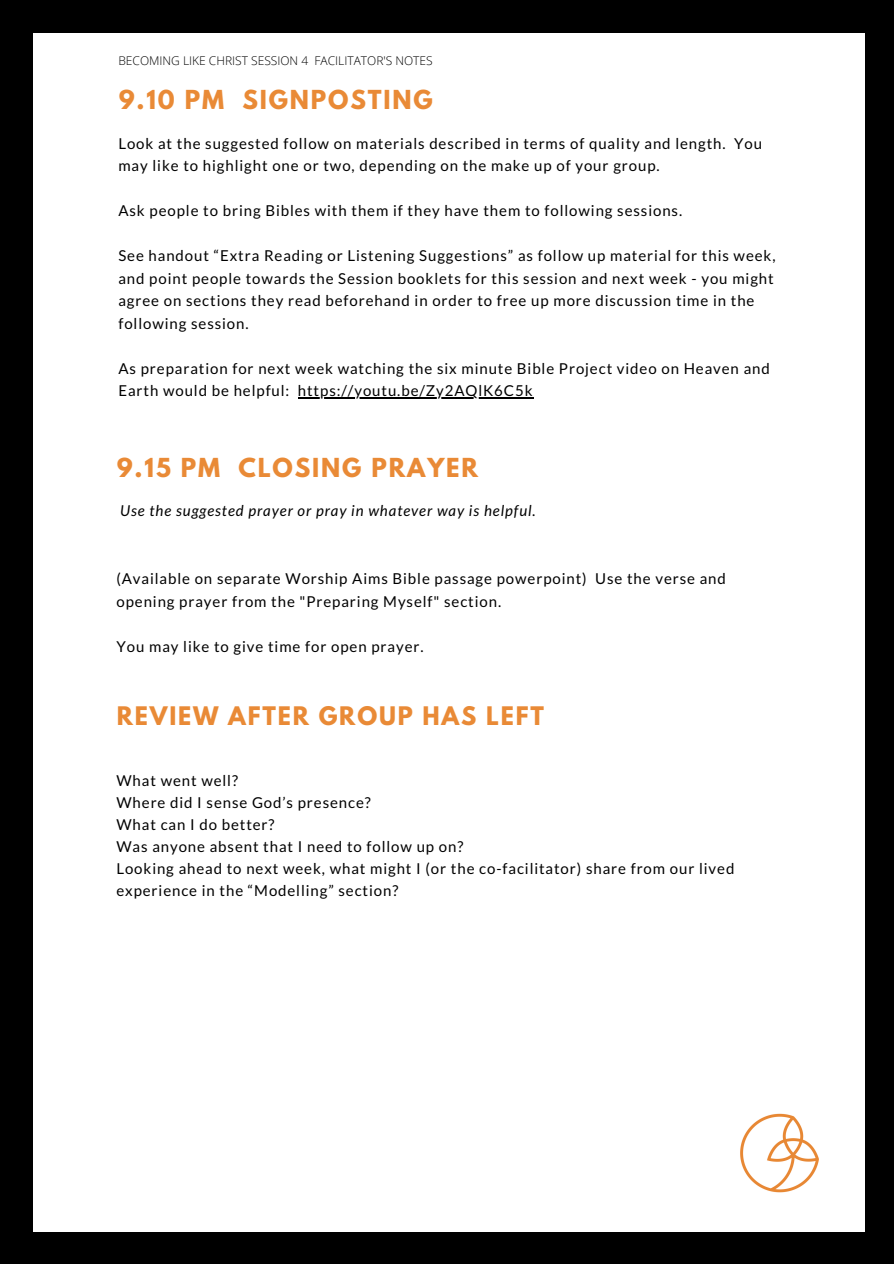
<style>
.page{position:relative;width:894px;height:1264px;background:#fff}
.page>*{position:absolute;margin:0;border:0;box-sizing:border-box;transform-origin:0 0}
.t1{font:700 23.25px "League Spartan";letter-spacing:.08em;color:#e98a36}
.t2{font:700 22.65px "League Spartan";letter-spacing:.08em;color:#e98a36}
.t3{font:15px/22.5px "Lato";letter-spacing:.06em;color:#000}
.t4{font:italic 15px "Lato";letter-spacing:.06em;color:#000}
.t5{font:300 12px "Open Sans";color:#000}
</style>
<div class="page">
<div style="left:0;top:0;width:893px;height:1263px;background:#000"></div>
<div style="left:34px;top:33px;width:830px;height:1198px;background:#fff"></div>
<img style="left:740px;top:1113px;width:79px;height:80px">
<hr style="left:298px;top:397px;width:235px;height:2px;background:#000">
<p class="t5" style="left:118px;top:52px;width:316px">BECOMING LIKE CHRIST SESSION 4 FACILITATOR'S NOTES</p>
<p class="t1" style="left:119px;top:88px;width:315px">9.10 PM SIGNPOSTING</p>
<p class="t3" style="left:118px;top:132px;width:645px">Look at the suggested follow on materials described in terms of quality and length. You may like to highlight one or two, depending on the make up of your group.</p>
<p class="t3" style="left:118px;top:199px;width:565px">Ask people to bring Bibles with them if they have them to following sessions.</p>
<p class="t3" style="left:118px;top:244px;width:658px">See handout “Extra Reading or Listening Suggestions” as follow up material for this week, and point people towards the Session booklets for this session and next week - you might agree on sections they read beforehand in order to free up more discussion time in the following session.</p>
<p class="t3" style="left:118px;top:357px;width:652px">As preparation for next week watching the six minute Bible Project video on Heaven and<br>Earth would be helpful: https://youtu.be/Zy2AQlK6C5k</p>
<p class="t1" style="left:117px;top:456px;width:363px">9.15 PM CLOSING PRAYER</p>
<p class="t4" style="left:120px;top:501px;width:417px">Use the suggested prayer or pray in whatever way is helpful.</p>
<p class="t3" style="left:116px;top:567px;width:610px">(Available on separate Worship Aims Bible passage powerpoint) Use the verse and opening prayer from the "Preparing Myself" section.</p>
<p class="t3" style="left:116px;top:634px;width:308px">You may like to give time for open prayer.</p>
<p class="t2" style="left:117px;top:704px;width:428px">REVIEW AFTER GROUP HAS LEFT</p>
<p class="t3" style="left:116px;top:768px;width:123px">What went well?</p>
<p class="t3" style="left:116px;top:790px;width:256px">Where did I sense God’s presence?</p>
<p class="t3" style="left:116px;top:812px;width:159px">What can I do better?</p>
<p class="t3" style="left:116px;top:834px;width:348px">Was anyone absent that I need to follow up on?</p>
<p class="t3" style="left:116px;top:856px;width:619px">Looking ahead to next week, what might I (or the co-facilitator) share from our lived</p>
<p class="t3" style="left:116px;top:878px;width:283px">experience in the “Modelling” section?</p>
</div>
